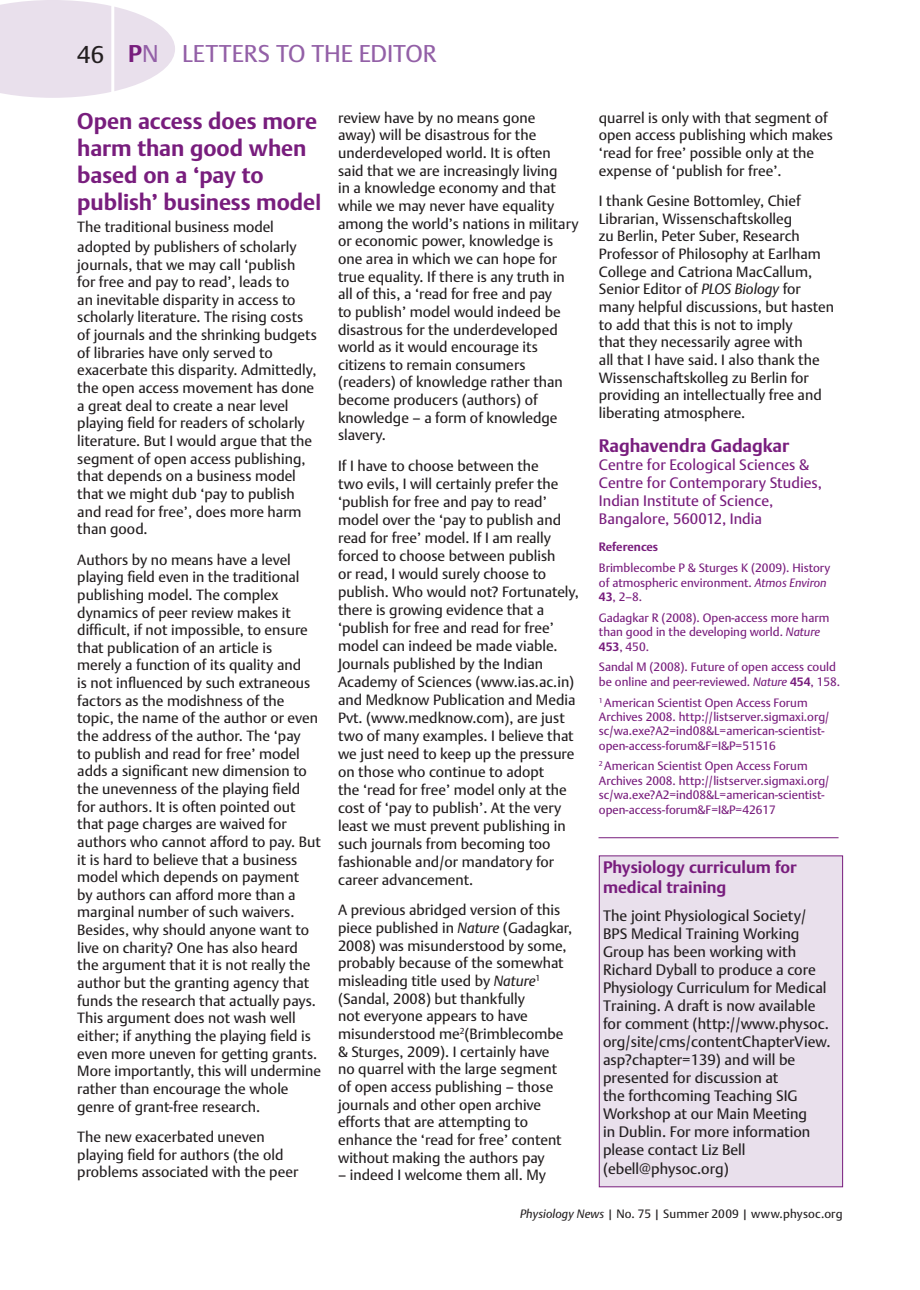
<style>
.page{position:relative;width:920px;height:1290px;background:#fff}
.page>*{position:absolute;margin:0;border:0;box-sizing:border-box;transform-origin:0 0}
.t1{font:24px "DTL Argo TOT";letter-spacing:-.005em;color:#9360a7}
.t2{font:700 22.5px/27px "DTL Argo TOT";letter-spacing:-.005em;color:#781d7d}
.t3{font:700 18px "DTL Argo TOT";letter-spacing:-.005em;color:#781d7d}
.t4{font:700 16.5px/19.8px "DTL Argo TOT";color:#781d7d}
.t5{font:15px/18px "DTL Argo TOT";color:#231f20}
.t6{font:15px/18px "DTL Argo TOT";letter-spacing:.005em;color:#781d7d}
.t7{font:14.7px/17.7px "DTL Argo TOT";color:#231f20}
.t8{font:12px/14.4px "DTL Argo TOT";color:#781d7d}
.t9{font:12px "DTL Argo TOT";letter-spacing:.015em;color:#231f20}
.t10{font:700 12px "DTL Argo TOT";letter-spacing:-.005em;color:#781d7d}
.s1{color:#231f20}
.s2{font-weight:700;color:#781d7d}
.s3{font-size:21px}
.s4{font-style:italic}
.s5{font-weight:700}
</style>
<div class="page">
<hr style="left:598px;top:837px;width:240px;height:1px;background:#781d7d">
<div style="left:599px;top:856px;width:244px;height:331px;background:#e9e0ec"></div>
<div style="left:599px;top:855px;width:244px;height:332px;border:1px solid #781d7d"></div>
<svg style="left:0;top:0;width:175px;height:98px"></svg>
<hr style="left:111px;top:0;width:3px;height:104px;background:#fff">
<h1 class="t1" style="left:77px;top:40px;width:361px"><span class="s1">46</span> <span class="s2">P</span>N LETTERS TO THE EDITOR</h1>
<h2 class="t2" style="left:77px;top:108px;width:245px">Open access does more harm than good when based on a ‘pay to publish’ business mode<span class="s3">l</span></h2>
<p class="t7" style="left:77px;top:218px;width:221px;line-height:19.5px">The traditional business model adopted by publishers of scholarly</p>
<p class="t7" style="left:77px;top:256px;width:241px">journals, that we may call ‘publish for free and pay to read’, leads to<br>an inevitable disparity in access to scholarly literature. The rising costs of journals and the shrinking budgets of libraries have only served to exacerbate this disparity. Admittedly, the open access movement has done a great deal to create a near level playing field for readers of scholarly literature. But I would argue that the segment of open access publishing, that depends on a business model that we might dub ‘pay to publish and read for free’, does more harm than good.</p>
<p class="t7" style="left:77px;top:551px;width:245px">Authors by no means have a level playing field even in the traditional publishing model. The complex dynamics of peer review makes it difficult, if not impossible, to ensure that publication of an article is<br>merely a function of its quality and<br>is not influenced by such extraneous factors as the modishness of the topic, the name of the author or even the address of the author. The ‘pay<br>to publish and read for free’ model adds a significant new dimension to the unevenness of the playing field for authors. It is often pointed out that page charges are waived for authors who cannot afford to pay. But it is hard to believe that a business model which depends on payment<br>by authors can afford more than a marginal number of such waivers.<br>Besides, why should anyone want to live on charity? One has also heard the argument that it is not really the author but the granting agency that funds the research that actually pays.<br>This argument does not wash well either; if anything the playing field is even more uneven for getting grants.<br>More importantly, this will undermine rather than encourage the whole genre of grant-free research.</p>
<p class="t7" style="left:77px;top:1128px;width:223px">The new exacerbated uneven playing field for authors (the old problems associated with the peer</p>
<p class="t7" style="left:338px;top:109px;width:242px">review have by no means gone<br>away) will be disastrous for the underdeveloped world. It is often said that we are increasingly living<br>in a knowledge economy and that while we may never have equality among the world’s nations in military or economic power, knowledge is one area in which we can hope for true equality. If there is any truth in all of this, a ‘read for free and pay<br>to publish’ model would indeed be disastrous for the underdeveloped world as it would encourage its citizens to remain consumers (readers) of knowledge rather than become producers (authors) of knowledge – a form of knowledge slavery.</p>
<p class="t7" style="left:338px;top:457px;width:242px">If I have to choose between the<br>two evils, I will certainly prefer the ‘publish for free and pay to read’ model over the ‘pay to publish and read for free’ model. If I am really forced to choose between publish<br>or read, I would surely choose to publish. Who would not? Fortunately, there is growing evidence that a ‘publish for free and read for free’ model can indeed be made viable.<br>Journals published by the Indian Academy of Sciences (www.ias.ac.in) and Medknow Publication and Media Pvt. (www.medknow.com), are just two of many examples. I believe that we just need to keep up the pressure on those who continue to adopt<br>the ‘read for free’ model only at the cost of ‘pay to publish’. At the very least we must prevent publishing in such journals from becoming too fashionable and/or mandatory for career advancement.</p>
<p class="t7" style="left:338px;top:901px;width:236px">A previous abridged version of this piece published in <span class="s4">Nature</span> (Gadagkar,<br>2008) was misunderstood by some, probably because of the somewhat misleading title used by <span class="s4">Nature</span><sup>1 </sup>(Sandal, 2008) but thankfully<br>not everyone appears to have misunderstood me<sup>2</sup>(Brimblecombe &amp; Sturges, 2009). I certainly have<br>no quarrel with the large segment of open access publishing – those journals and other open archive efforts that are attempting to enhance the ‘read for free’ content without making the authors pay</p>
<p class="t7" style="left:338px;top:1166px;width:209px">– indeed I welcome them all. My</p>
<p class="t7" style="left:599px;top:109px;width:236px">quarrel is only with that segment of open access publishing which makes ‘read for free’ possible only at the expense of ‘publish for free’.</p>
<p class="t7" style="left:599px;top:192px;width:237px">I thank Gesine Bottomley, Chief Librarian, Wissenschaftskolleg<br>zu Berlin, Peter Suber, Research Professor of Philosophy at Earlham College and Catriona MacCallum, Senior Editor of <span class="s4">PLOS Biology</span> for many helpful discussions, but hasten to add that this is not to imply<br>that they necessarily agree with<br>all that I have said. I also thank the Wissenschaftskolleg zu Berlin for providing an intellectually free and liberating atmosphere.</p>
<p class="t3" style="left:599px;top:435px;width:192px">Raghavendra Gadagkar</p>
<p class="t6" style="left:599px;top:456px;width:225px">Centre for Ecological Sciences &amp;<br>Centre for Contemporary Studies,<br>Indian Institute of Science,<br>Bangalore, 560012, India</p>
<p class="t10" style="left:599px;top:540px;width:61px">References</p>
<p class="t8" style="left:599px;top:561px;width:233px">Brimblecombe P &amp; Sturges K (2009). History of atmospheric environment. <span class="s4">Atmos Environ<br></span><span class="s5">43</span>, 2–8.</p>
<p class="t8" style="left:599px;top:610px;width:232px">Gadagkar R (2008). Open-access more harm than good in the developing world. <span class="s4">Nature<br></span><span class="s5">453</span>, 450.</p>
<p class="t8" style="left:599px;top:660px;width:243px">Sandal M (2008). Future of open access could be online and peer-reviewed. <span class="s4">Nature</span> <span class="s5">454</span>, 158.</p>
<p class="t8" style="left:599px;top:695px;width:232px"><sup>1</sup> American Scientist Open Access Forum Archives 2008. http://listserver.sigmaxi.org/ sc/wa.exe?A2=ind08&amp;L=american-scientist&shy;open-access-forum&amp;F=I&amp;P=51516</p>
<p class="t8" style="left:599px;top:759px;width:232px"><sup>2</sup> American Scientist Open Access Forum Archives 2008. http://listserver.sigmaxi.org/ sc/wa.exe?A2=ind08&amp;L=american-scientist&shy;open-access-forum&amp;F=I&amp;P=42617</p>
<p class="t4" style="left:603px;top:858px;width:195px">Physiology curriculum for medical training</p>
<p class="t5" style="left:603px;top:907px;width:229px">The joint Physiological Society/<br>BPS Medical Training Working<br>Group has been working with<br>Richard Dyball to produce a core<br>Physiology Curriculum for Medical<br>Training. A draft is now available for comment (http://www.physoc. org/site/cms/contentChapterView. asp?chapter=139) and will be presented for discussion at<br>the forthcoming Teaching SIG<br>Workshop at our Main Meeting<br>in Dublin. For more information please contact Liz Bell (ebell@physoc.org)</p>
<p class="t9" style="left:520px;top:1206px;width:324px"><span class="s4">Physiology News |</span> No. 75 | Summer 2009 | www.physoc.org</p>
</div>
